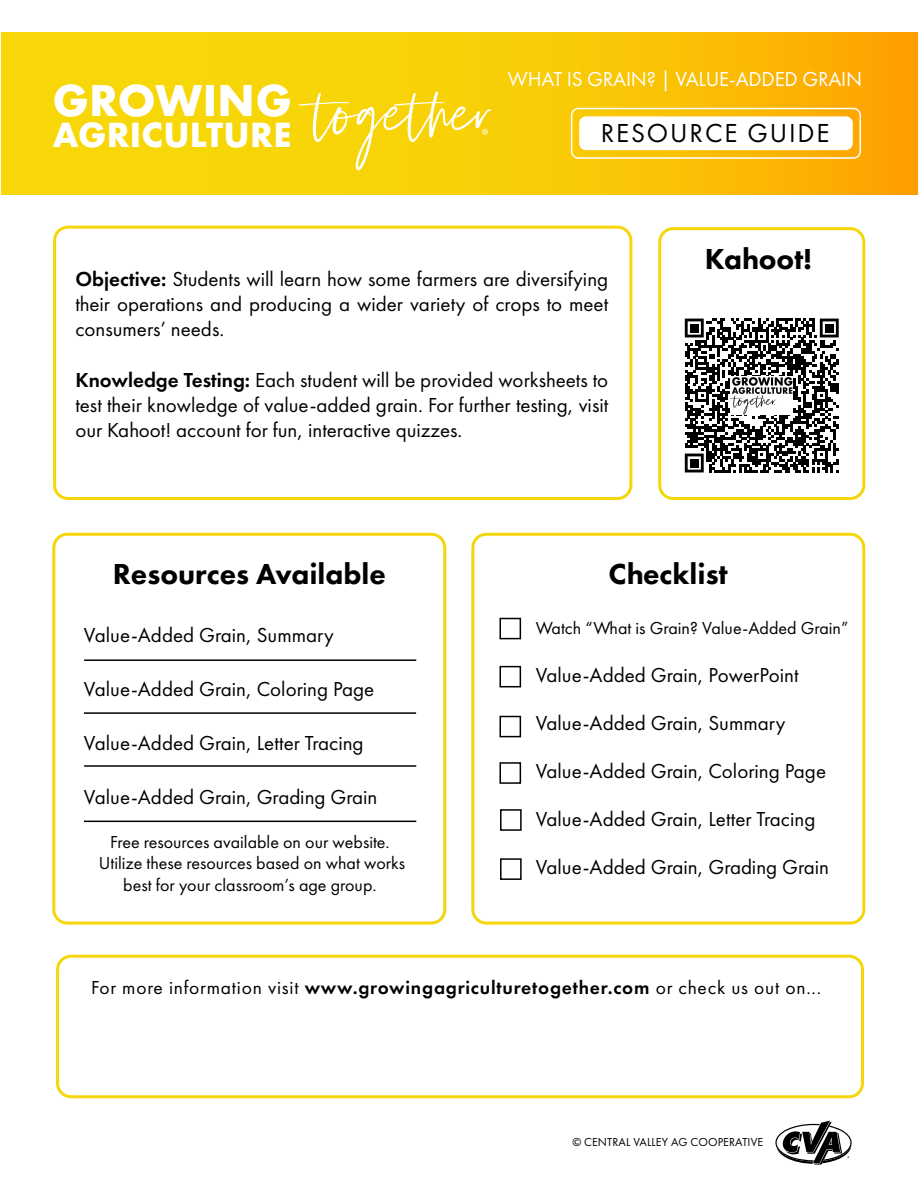
<style>
.page{position:relative;width:918px;height:1188px;background:#fff}
.page>*{position:absolute;margin:0;border:0;box-sizing:border-box;transform-origin:0 0}
.t1{font:78.45px "Silver South Script Alt";color:#fff}
.t2{font:700 40.95px "Futura";letter-spacing:.005em;color:#fff}
.t3{font:700 32.25px "Futura";letter-spacing:.01em;color:#fff}
.t4{font:800 30px "Futura PT";color:#000}
.t5{font:27px "Futura PT";letter-spacing:.07em;color:#000}
.t6{font:21px/25.2px "Futura PT";color:#000;text-align:justify}
.t7{font:21px "Futura PT";letter-spacing:-.01em;color:#fff}
.t8{font:19.5px "Futura PT";letter-spacing:.04em;color:#000}
.t9{font:18px/21.6px "Futura PT";color:#000;text-align:center}
.t10{font:12px "Futura PT";letter-spacing:.01em;color:#000}
.s1{font-weight:600}
</style>
<div class="page">
<svg style="left:2px;top:32px;width:916px;height:162px;background:#f8ca06"></svg>
<div style="left:56px;top:955px;width:808px;height:143px;border:3px solid #f5d60a;border-radius:14px"></div>
<div style="left:658px;top:227px;width:207px;height:273px;border:3px solid #f5d60a;border-radius:14px"></div>
<svg style="left:775px;top:1120px;width:77px;height:45px"></svg>
<svg style="left:482px;top:129px;width:6px;height:6px"></svg>
<div style="left:571px;top:108px;width:290px;height:51px;border:2px solid #fff;border-radius:7px"></div>
<div style="left:579px;top:116px;width:274px;height:34px;background:#fff;border-radius:7px"></div>
<div style="left:471px;top:533px;width:394px;height:392px;border:3px solid #f5d60a;border-radius:14px"></div>
<div style="left:500px;top:618px;width:21px;height:21px;border:2px solid #000"></div>
<div style="left:500px;top:762px;width:21px;height:22px;border:2px solid #000"></div>
<div style="left:500px;top:716px;width:21px;height:21px;border:2px solid #000"></div>
<div style="left:500px;top:666px;width:21px;height:21px;border:2px solid #000"></div>
<div style="left:500px;top:858px;width:22px;height:22px;border:2px solid #000"></div>
<div style="left:500px;top:809px;width:22px;height:22px;border:2px solid #000"></div>
<div style="left:52px;top:533px;width:394px;height:392px;border:3px solid #f5d60a;border-radius:14px"></div>
<hr style="left:84px;top:659px;width:332px;height:2px;background:#000">
<hr style="left:84px;top:712px;width:332px;height:2px;background:#000">
<hr style="left:84px;top:765px;width:332px;height:2px;background:#000">
<hr style="left:84px;top:821px;width:332px;height:1px;background:#000">
<div style="left:53px;top:226px;width:579px;height:274px;border:3px solid #f5d60a;border-radius:14px"></div>
<svg style="left:685px;top:319px;width:154px;height:153px"></svg>
<div style="left:690px;top:324px;width:8px;height:8px;background:#000"></div>
<div style="left:825px;top:324px;width:8px;height:8px;background:#000"></div>
<div style="left:690px;top:459px;width:8px;height:8px;background:#000"></div>
<img style="left:731px;top:377px;width:62px;height:37px">
<h2 class="t2" style="left:53px;top:71px;width:241px">GROWING</h2>
<h3 class="t3" style="left:53px;top:112px;width:241px">AGRICULTURE</h3>
<h1 class="t1" style="left:314px;top:66px;width:180px">together</h1>
<p class="t7" style="left:508px;top:67px;width:356px">WHAT IS GRAIN? | VALUE-ADDED GRAIN</p>
<p class="t5" style="left:601px;top:117px;width:230px">RESOURCE GUIDE</p>
<p class="t6" style="left:75px;top:266px;width:534px"><span class="s1">Objective:</span> Students will learn how some farmers are diversifying their operations and producing a wider variety of crops to meet consumers’ needs.</p>
<p class="t6" style="left:75px;top:367px;width:534px"><span class="s1">Knowledge Testing:</span> Each student will be provided worksheets to test their knowledge of value-added grain. For further testing, visit our Kahoot! account for fun, interactive quizzes.</p>
<h3 class="t4" style="left:705px;top:240px;width:108px">Kahoot!</h3>
<h3 class="t4" style="left:113px;top:556px;width:275px">Resources Available</h3>
<p class="t6" style="left:84px;top:623px;width:251px">Value-Added Grain, Summary</p>
<p class="t6" style="left:84px;top:677px;width:292px">Value-Added Grain, Coloring Page</p>
<p class="t6" style="left:84px;top:731px;width:281px">Value-Added Grain, Letter Tracing</p>
<p class="t6" style="left:84px;top:785px;width:295px">Value-Added Grain, Grading Grain</p>
<p class="t9" style="left:99px;top:831px;width:308px">Free resources available on our website.<br>Utilize these resources based on what works best for your classroom’s age group.</p>
<h3 class="t4" style="left:609px;top:555px;width:121px">Checklist</h3>
<p class="t9" style="left:536px;top:617px;width:314px">Watch “What is Grain? Value-Added Grain”</p>
<p class="t6" style="left:536px;top:663px;width:264px">Value-Added Grain, PowerPoint</p>
<p class="t6" style="left:536px;top:711px;width:251px">Value-Added Grain, Summary</p>
<p class="t6" style="left:536px;top:759px;width:292px">Value-Added Grain, Coloring Page</p>
<p class="t6" style="left:536px;top:807px;width:281px">Value-Added Grain, Letter Tracing</p>
<p class="t6" style="left:536px;top:855px;width:295px">Value-Added Grain, Grading Grain</p>
<p class="t8" style="left:91px;top:976px;width:732px">For more information visit <span class="s1">www.growingagriculturetogether.com</span> or check us out on...</p>
<p class="t10" style="left:572px;top:1135px;width:192px">© CENTRAL VALLEY AG COOPERATIVE</p>
</div>
